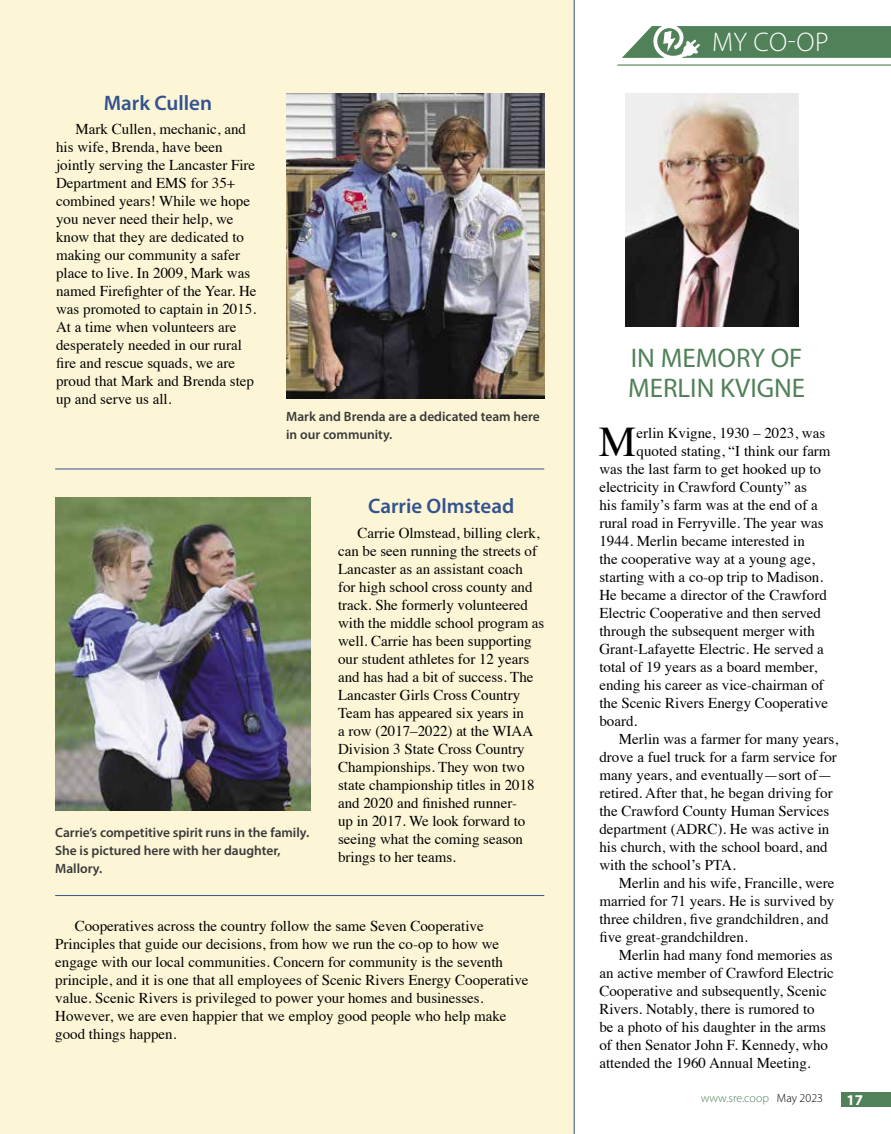
<style>
.page{position:relative;width:891px;height:1134px;background:#fff}
.page>*{position:absolute;margin:0;border:0;box-sizing:border-box;transform-origin:0 0}
.t1{font:42.15px "Times";color:#000}
.t2{font:27px/30px "Myriad Pro";color:#518159}
.t3{font:300 27px "Myriad Pro";color:#fff}
.t4{font:600 21px "Myriad Pro";color:#33528f}
.t5{font:15px/18px "Times";color:#000}
.t6{font:700 15px "Myriad Pro";color:#fff}
.t7{font:600 13.5px/18px "Myriad Pro";color:#393939}
.t8{font:300 12px "Myriad Pro";color:#518159}
.s1{color:#000}
</style>
<div class="page">
<div style="left:0;top:0;width:575px;height:1134px;background:#fcf6d7"></div>
<div style="left:841px;top:1093px;width:50px;height:14px;background:#518159"></div>
<hr style="left:617px;top:64px;width:274px;height:2px;background:#518159">
<svg style="left:622px;top:26px;width:269px;height:32px;background:#67916e"></svg>
<img style="left:626px;top:94px;width:172px;height:232px">
<img style="left:286px;top:94px;width:258px;height:305px">
<img style="left:55px;top:497px;width:256px;height:314px">
<hr style="left:55px;top:469px;width:489px;height:1px;background:#33528f">
<hr style="left:55px;top:895px;width:489px;height:1px;background:#33528f">
<hr style="left:574px;top:0;width:1px;height:1134px;background:#33528f">
<h3 class="t4" style="left:104px;top:89px;width:110px">Mark Cullen</h3>
<p class="t5" style="left:56px;top:119px;width:202px;text-indent:20px">Mark Cullen, mechanic, and his wife, Brenda, have been jointly serving the Lancaster Fire<br>Department and EMS for 35+ combined years! While we hope you never need their help, we know that they are dedicated to making our community a safer place to live. In 2009, Mark was named Firefighter of the Year. He was promoted to captain in 2015.<br>At a time when volunteers are desperately needed in our rural fire and rescue squads, we are proud that Mark and Brenda step up and serve us all.</p>
<p class="t7" style="left:286px;top:407px;width:255px">Mark and Brenda are a dedicated team here in our community.</p>
<p class="t7" style="left:55px;top:823px;width:256px">Carrie’s competitive spirit runs in the family.<br>She is pictured here with her daughter,<br>Mallory.</p>
<h3 class="t4" style="left:368px;top:492px;width:148px">Carrie Olmstead</h3>
<p class="t5" style="left:338px;top:522px;width:208px;text-indent:20px">Carrie Olmstead, billing clerk, can be seen running the streets of<br>Lancaster as an assistant coach<br>for high school cross county and track. She formerly volunteered with the middle school program as well. Carrie has been supporting our student athletes for 12 years and has had a bit of success. The<br>Lancaster Girls Cross Country<br>Team has appeared six years in<br>a row (2017–2022) at the WIAA<br>Division 3 State Cross Country<br>Championships. They won two state championship titles in 2018 and 2020 and finished runner-<br>up in 2017. We look forward to seeing what the coming season brings to her teams.</p>
<p class="t5" style="left:55px;top:915px;width:475px;text-indent:20px">Cooperatives across the country follow the same Seven Cooperative Principles that guide our decisions, from how we run the co-op to how we engage with our local communities. Concern for community is the seventh principle, and it is one that all employees of Scenic Rivers Energy Cooperative value. Scenic Rivers is privileged to power your homes and businesses.<br>However, we are even happier that we employ good people who help make good things happen.</p>
<h2 class="t3" style="left:712px;top:26px;width:118px">MY CO-OP</h2>
<h2 class="t2" style="left:628px;top:342px;width:179px">IN MEMORY OF<br>MERLIN KVIGNE</h2>
<h1 class="t1" style="left:599px;top:403px;width:39px">M</h1>
<p class="t5" style="left:637px;top:423px;width:190px">erlin Kvigne, 1930 – 2023, was</p>
<p class="t5" style="left:637px;top:441px;width:196px">quoted stating, “I think our farm</p>
<p class="t5" style="left:599px;top:459px;width:223px">was the last farm to get hooked up to</p>
<p class="t5" style="left:599px;top:477px;width:209px">electricity in Crawford County” as</p>
<p class="t5" style="left:599px;top:495px;width:220px">his family’s farm was at the end of a</p>
<p class="t5" style="left:599px;top:513px;width:226px">rural road in Ferryville. The year was</p>
<p class="t5" style="left:599px;top:531px;width:207px">1944. Merlin became interested in</p>
<p class="t5" style="left:599px;top:549px;width:217px">the cooperative way at a young age,</p>
<p class="t5" style="left:599px;top:567px;width:225px">starting with a co-op trip to Madison.</p>
<p class="t5" style="left:599px;top:585px;width:229px">He became a director of the Crawford</p>
<p class="t5" style="left:599px;top:603px;width:223px">Electric Cooperative and then served</p>
<p class="t5" style="left:599px;top:621px;width:217px">through the subsequent merger with</p>
<p class="t5" style="left:599px;top:639px;width:226px">Grant-Lafayette Electric. He served a</p>
<p class="t5" style="left:599px;top:657px;width:219px">total of 19 years as a board member,</p>
<p class="t5" style="left:599px;top:675px;width:226px">ending his career as vice-chairman of</p>
<p class="t5" style="left:599px;top:693px;width:230px">the Scenic Rivers Energy Cooperative</p>
<p class="t5" style="left:599px;top:711px;width:39px">board.</p>
<p class="t5" style="left:619px;top:729px;width:221px">Merlin was a farmer for many years,</p>
<p class="t5" style="left:599px;top:747px;width:239px">drove a fuel truck for a farm service for</p>
<p class="t5" style="left:599px;top:765px;width:234px">many years, and eventually—sort of—</p>
<p class="t5" style="left:599px;top:783px;width:235px">retired. After that, he began driving for</p>
<p class="t5" style="left:599px;top:801px;width:231px">the Crawford County Human Services</p>
<p class="t5" style="left:599px;top:819px;width:231px">department (ADRC). He was active in</p>
<p class="t5" style="left:599px;top:837px;width:230px">his church, with the school board, and</p>
<p class="t5" style="left:599px;top:855px;width:138px">with the school’s PTA.</p>
<p class="t5" style="left:619px;top:873px;width:217px">Merlin and his wife, Francille, were</p>
<p class="t5" style="left:599px;top:891px;width:236px">married for 71 years. He is survived by</p>
<p class="t5" style="left:599px;top:909px;width:231px">three children, five grandchildren, and</p>
<p class="t5" style="left:599px;top:927px;width:150px">five great-grandchildren.</p>
<p class="t5" style="left:619px;top:945px;width:215px">Merlin had many fond memories as</p>
<p class="t5" style="left:599px;top:963px;width:236px">an active member of Crawford Electric</p>
<p class="t5" style="left:599px;top:981px;width:229px">Cooperative and subsequently, Scenic</p>
<p class="t5" style="left:599px;top:999px;width:217px">Rivers. Notably, there is rumored to</p>
<p class="t5" style="left:599px;top:1017px;width:228px">be a photo of his daughter in the arms</p>
<p class="t5" style="left:599px;top:1035px;width:230px">of then Senator John F. Kennedy, who</p>
<p class="t5" style="left:599px;top:1053px;width:213px">attended the 1960 Annual Meeting.</p>
<p class="t8" style="left:701px;top:1091px;width:124px">www.sre.coop <span class="s1">May 2023</span></p>
<p class="t6" style="left:847px;top:1090px;width:18px">17</p>
</div>
